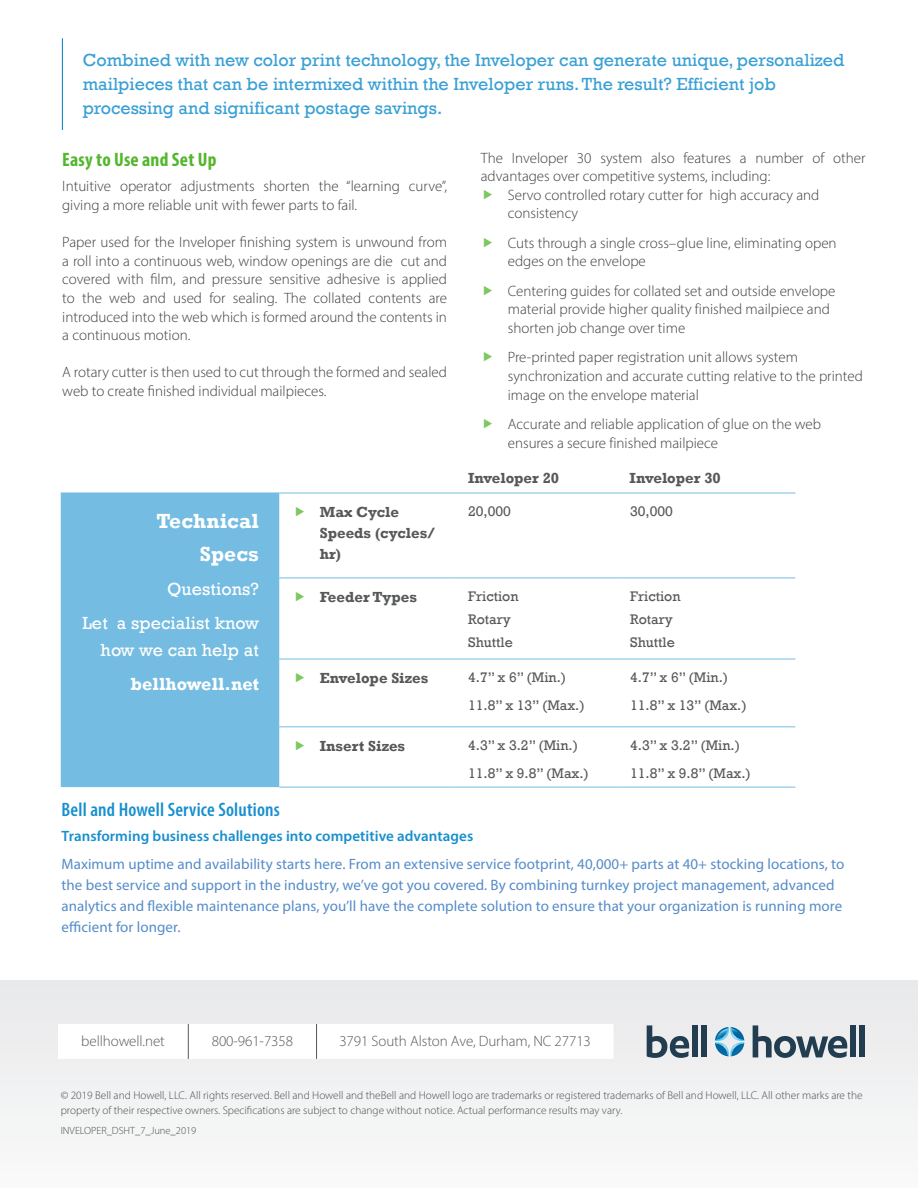
<style>
.page{position:relative;width:918px;height:1188px;background:#fff}
.page>*{position:absolute;margin:0;border:0;box-sizing:border-box;transform-origin:0 0}
.Tech_Specs_-_White{font:700 21px "Rockwell";letter-spacing:.005em;color:#fff}
.Service_Offerings_He{font:600 condensed 19.5px "Myriad Pro";letter-spacing:.01em;color:#178fce}
.Page_2_Subhead_-_Gre{font:700 condensed 19.5px "Myriad Pro";letter-spacing:.01em;color:#53b62c}
.callout_in_colored_b{font:18px/24px "Rockwell";color:#3aa0d5}
.Tech_Specs_-_White-2{font:18px/27px "Rockwell";letter-spacing:.005em;color:#fff;text-align:right}
.Tech_Specs_-_White-3{font:700 18px "Rockwell";letter-spacing:.005em;color:#fff}
.t1{font:300 15px/18.6px "Myriad Pro";color:#3e3e3f}
.Service_Offerings{font:15px/21px "Myriad Pro";letter-spacing:.005em;color:#568cc9}
.bullets_in_table_-_n{font:700 15px/21px "Rockwell";color:#57585a}
.Address{font:300 15px "Myriad Pro";letter-spacing:-.005em;color:#57585a}
.Service_Offering_Sub{font:600 15px "Myriad Pro";letter-spacing:.005em;color:#178fce}
.bullets_in_table_-_n-2{font:14.25px "Rockwell";color:#57585a}
.Disclaimer{font:300 11.25px/15px "Myriad Pro";color:#4b4c4d}
.Doc{font:300 10.5px "Myriad Pro";color:#4b4c4d}
</style>
<div class="page">
<div style="left:0;top:981px;width:918px;height:207px;background:#f2f3f4"></div>
<div style="left:850px;top:1025px;width:5px;height:32px;background:#223d50"></div>
<div style="left:859px;top:1025px;width:6px;height:32px;background:#223d50"></div>
<svg style="left:753px;top:1025px;width:94px;height:33px"></svg>
<div style="left:692px;top:1025px;width:5px;height:32px;background:#223d50"></div>
<div style="left:701px;top:1025px;width:6px;height:32px;background:#223d50"></div>
<svg style="left:647px;top:1025px;width:42px;height:33px"></svg>
<svg style="left:715px;top:1027px;width:29px;height:29px"></svg>
<div style="left:58px;top:1024px;width:555px;height:35px;background:#fff"></div>
<hr style="left:188px;top:1024px;width:1px;height:35px;background:#57585a">
<hr style="left:316px;top:1024px;width:1px;height:35px;background:#57585a">
<hr style="left:62px;top:38px;width:1px;height:92px;background:#178fce">
<div style="left:61px;top:494px;width:218px;height:293px;background:#74bce2"></div>
<hr style="left:61px;top:493px;width:218px;height:1px;background:#74bce2">
<hr style="left:279px;top:493px;width:176px;height:1px;background:#74bce2">
<hr style="left:455px;top:493px;width:162px;height:1px;background:#74bce2">
<hr style="left:617px;top:493px;width:178px;height:1px;background:#74bce2">
<hr style="left:279px;top:578px;width:176px;height:1px;background:#74bce2">
<hr style="left:455px;top:578px;width:162px;height:1px;background:#74bce2">
<hr style="left:617px;top:578px;width:178px;height:1px;background:#74bce2">
<hr style="left:279px;top:659px;width:176px;height:1px;background:#74bce2">
<hr style="left:455px;top:659px;width:162px;height:1px;background:#74bce2">
<hr style="left:617px;top:659px;width:178px;height:1px;background:#74bce2">
<hr style="left:279px;top:727px;width:176px;height:1px;background:#74bce2">
<hr style="left:455px;top:727px;width:162px;height:1px;background:#74bce2">
<hr style="left:617px;top:727px;width:178px;height:1px;background:#74bce2">
<hr style="left:279px;top:787px;width:176px;height:1px;background:#74bce2">
<hr style="left:455px;top:787px;width:162px;height:1px;background:#74bce2">
<hr style="left:617px;top:787px;width:178px;height:1px;background:#74bce2">
<p class="callout_in_colored_b" style="left:83px;top:49px;width:763px">Combined with new color print technology, the Inveloper can generate unique, personalized mailpieces that can be intermixed within the Inveloper runs. The result? Efficient job processing and significant postage savings.</p>
<p class="Page_2_Subhead_-_Gre" style="left:62px;top:147px;width:156px">Easy to Use and Set Up</p>
<p class="t1" style="left:62px;top:177px;width:386px">Intuitive operator adjustments shorten the “learning curve”, giving a more reliable unit with fewer parts to fail.</p>
<p class="t1" style="left:62px;top:233px;width:386px;text-align:justify">Paper used for the Inveloper finishing system is unwound from a roll into a continuous web, window openings are die cut and covered with film, and pressure sensitive adhesive is applied to the web and used for sealing. The collated contents are introduced into the web which is formed around the contents in a continuous motion.</p>
<p class="t1" style="left:62px;top:363px;width:386px">A rotary cutter is then used to cut through the formed and sealed web to create finished individual mailpieces.</p>
<p class="t1" style="left:481px;top:148px;width:386px">The Inveloper 30 system also features a number of other advantages over competitive systems, including:</p>
<p class="t1" style="left:508px;top:185px;width:313px">Servo controlled rotary cutter for high accuracy and consistency</p>
<p class="t1" style="left:508px;top:233px;width:330px">Cuts through a single cross–glue line, eliminating open edges on the envelope</p>
<p class="t1" style="left:508px;top:281px;width:329px">Centering guides for collated set and outside envelope material provide higher quality finished mailpiece and shorten job change over time</p>
<p class="t1" style="left:508px;top:348px;width:357px">Pre-printed paper registration unit allows system synchronization and accurate cutting relative to the printed image on the envelope material</p>
<p class="t1" style="left:508px;top:415px;width:315px">Accurate and reliable application of glue on the web ensures a secure finished mailpiece</p>
<p class="bullets_in_table_-_n" style="left:468px;top:468px;width:93px">Inveloper 20</p>
<p class="bullets_in_table_-_n" style="left:630px;top:467px;width:93px">Inveloper 30</p>
<p class="Tech_Specs_-_White" style="left:157px;top:508px;width:104px">Technical</p>
<p class="Tech_Specs_-_White" style="left:200px;top:542px;width:61px">Specs</p>
<p class="Tech_Specs_-_White-2" style="left:167px;top:576px;width:93px">Questions?</p>
<p class="Tech_Specs_-_White-2" style="left:82px;top:610px;width:178px">Let a specialist know how we can help at</p>
<p class="Tech_Specs_-_White-3" style="left:131px;top:673px;width:130px">bellhowell.net</p>
<p class="bullets_in_table_-_n" style="left:320px;top:501px;width:117px">Max Cycle<br>Speeds (cycles/ hr)</p>
<p class="bullets_in_table_-_n-2" style="left:468px;top:503px;width:44px">20,000</p>
<p class="bullets_in_table_-_n-2" style="left:630px;top:503px;width:44px">30,000</p>
<p class="bullets_in_table_-_n" style="left:320px;top:586px;width:99px">Feeder Types</p>
<p class="bullets_in_table_-_n-2" style="left:468px;top:588px;width:52px">Friction</p>
<p class="bullets_in_table_-_n-2" style="left:468px;top:611px;width:44px">Rotary</p>
<p class="bullets_in_table_-_n-2" style="left:468px;top:634px;width:46px">Shuttle</p>
<p class="bullets_in_table_-_n-2" style="left:630px;top:588px;width:52px">Friction</p>
<p class="bullets_in_table_-_n-2" style="left:630px;top:611px;width:44px">Rotary</p>
<p class="bullets_in_table_-_n-2" style="left:630px;top:634px;width:46px">Shuttle</p>
<p class="bullets_in_table_-_n" style="left:320px;top:667px;width:110px">Envelope Sizes</p>
<p class="bullets_in_table_-_n-2" style="left:468px;top:669px;width:100px">4.7” x 6” (Min.)</p>
<p class="bullets_in_table_-_n-2" style="left:468px;top:697px;width:118px">11.8” x 13” (Max.)</p>
<p class="bullets_in_table_-_n" style="left:320px;top:735px;width:87px">Insert Sizes</p>
<p class="bullets_in_table_-_n-2" style="left:468px;top:737px;width:111px">4.3” x 3.2” (Min.)</p>
<p class="bullets_in_table_-_n-2" style="left:468px;top:765px;width:122px">11.8” x 9.8” (Max.)</p>
<p class="bullets_in_table_-_n-2" style="left:630px;top:669px;width:100px">4.7” x 6” (Min.)</p>
<p class="bullets_in_table_-_n-2" style="left:630px;top:697px;width:118px">11.8” x 13” (Max.)</p>
<p class="bullets_in_table_-_n-2" style="left:630px;top:737px;width:111px">4.3” x 3.2” (Min.)</p>
<p class="bullets_in_table_-_n-2" style="left:630px;top:765px;width:122px">11.8” x 9.8” (Max.)</p>
<p class="Service_Offerings_He" style="left:62px;top:797px;width:220px">Bell and Howell Service Solutions</p>
<p class="Service_Offering_Sub" style="left:62px;top:827px;width:413px">Transforming business challenges into competitive advantages</p>
<p class="Service_Offerings" style="left:62px;top:853px;width:784px">Maximum uptime and availability starts here. From an extensive service footprint, 40,000+ parts at 40+ stocking locations, to the best service and support in the industry, we’ve got you covered. By combining turnkey project management, advanced analytics and flexible maintenance plans, you’ll have the complete solution to ensure that your organization is running more efficient for longer.</p>
<p class="Address" style="left:81px;top:1032px;width:85px">bellhowell.net</p>
<p class="Address" style="left:212px;top:1032px;width:83px">800-961-7358</p>
<p class="Address" style="left:339px;top:1032px;width:253px">3791 South Alston Ave, Durham, NC 27713</p>
<p class="Disclaimer" style="left:61px;top:1087px;width:803px">© 2019 Bell and Howell, LLC. All rights reserved. Bell and Howell and theBell and Howell logo are trademarks or registered trademarks of Bell and Howell, LLC. All other marks are the property of their respective owners. Specifications are subject to change without notice. Actual performance results may vary.</p>
<p class="Doc" style="left:61px;top:1124px;width:137px">INVELOPER_DSHT_7_June_2019</p>
</div>
